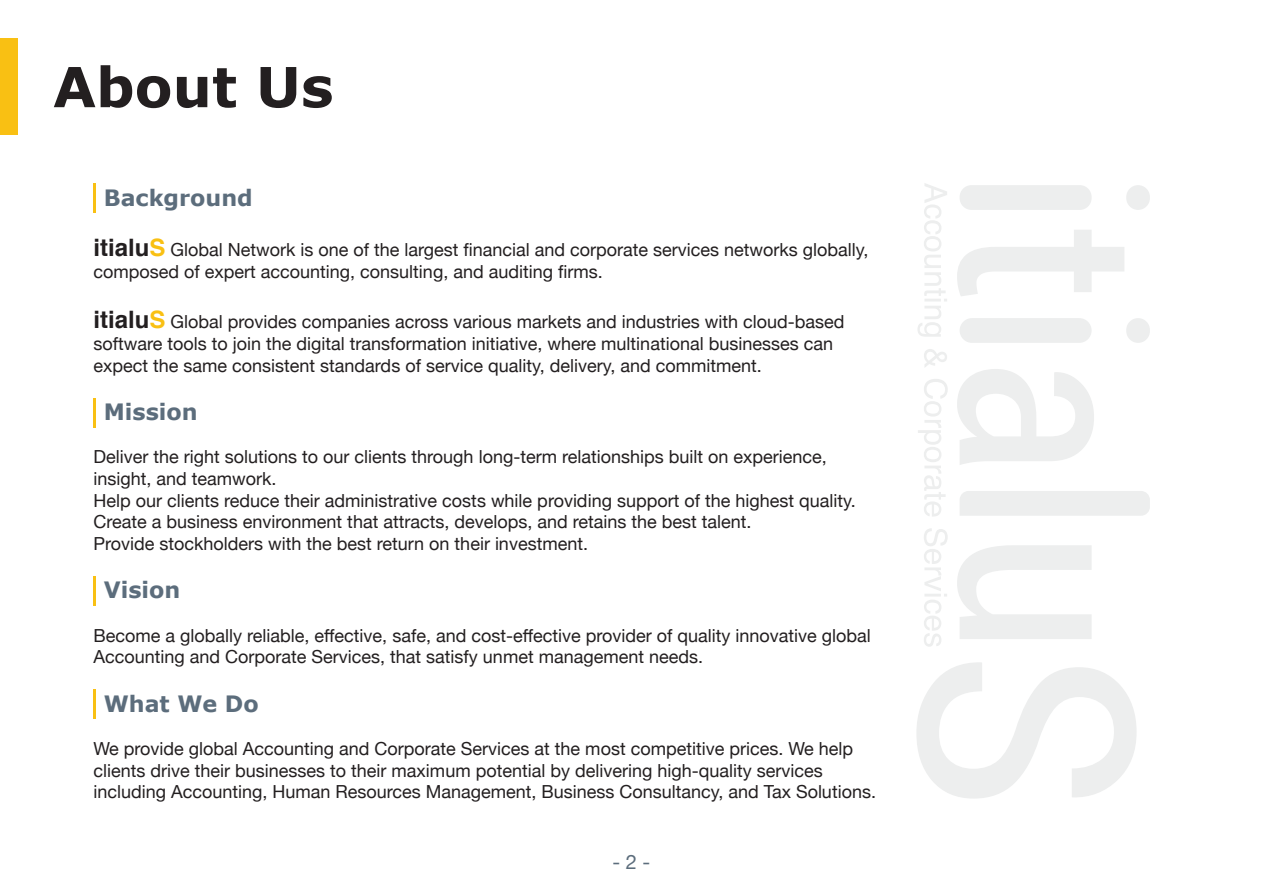
<style>
.page{position:relative;width:1263px;height:893px;background:#fff}
.page>*{position:absolute;margin:0;border:0;box-sizing:border-box;transform-origin:0 0}
.t1{font:700 55.2px "Verdana";color:#231f20}
.t2{font:700 22.5px "Verdana";color:#5c6d7c}
.t3{font:20.1px "Helvetica Neue";color:#5c6d7c}
.t4{font:18px/21.6px "Helvetica Neue";color:#231f20}
.s1{font-family:"Helvetica";font-weight:700;font-size:24px}
.s2{font-family:"Helvetica";font-weight:700;font-size:24px;color:#f9c013}
</style>
<div class="page">
<hr style="left:94px;top:183px;width:2px;height:30px;background:#f9c013">
<hr style="left:94px;top:398px;width:2px;height:29px;background:#f9c013">
<hr style="left:94px;top:576px;width:2px;height:30px;background:#f9c013">
<hr style="left:94px;top:689px;width:2px;height:30px;background:#f9c013">
<svg style="left:960px;top:185px;width:190px;height:25px"></svg>
<svg style="left:957px;top:230px;width:167px;height:66px"></svg>
<svg style="left:960px;top:318px;width:190px;height:25px"></svg>
<svg style="left:957px;top:369px;width:137px;height:96px"></svg>
<div style="left:960px;top:491px;width:190px;height:25px;background:#edeeee"></div>
<svg style="left:957px;top:545px;width:134px;height:94px"></svg>
<svg style="left:916px;top:662px;width:220px;height:137px"></svg>
<svg style="left:918px;top:183px;width:29px;height:154px"></svg>
<svg style="left:924px;top:349px;width:23px;height:18px"></svg>
<svg style="left:918px;top:379px;width:30px;height:138px"></svg>
<svg style="left:924px;top:528px;width:24px;height:119px"></svg>
<div style="left:0;top:38px;width:17px;height:96px;background:#f9c013"></div>
<h1 class="t1" style="left:53px;top:51px;width:282px">About Us</h1>
<p class="t2" style="left:104px;top:183px;width:151px">Background</p>
<p class="t4" style="left:94px;top:240px;width:776px"><span class="s1">itialu</span><span class="s2">S</span> Global Network is one of the largest financial and corporate services networks globally, composed of expert accounting, consulting, and auditing firms.</p>
<p class="t4" style="left:94px;top:312px;width:752px"><span class="s1">itialu</span><span class="s2">S</span> Global provides companies across various markets and industries with cloud-based software tools to join the digital transformation initiative, where multinational businesses can expect the same consistent standards of service quality, delivery, and commitment.</p>
<p class="t2" style="left:104px;top:397px;width:95px">Mission</p>
<p class="t4" style="left:94px;top:447px;width:764px">Deliver the right solutions to our clients through long-term relationships built on experience, insight, and teamwork.<br>Help our clients reduce their administrative costs while providing support of the highest quality.<br>Create a business environment that attracts, develops, and retains the best talent.<br>Provide stockholders with the best return on their investment.</p>
<p class="t2" style="left:104px;top:575px;width:78px">Vision</p>
<p class="t4" style="left:94px;top:625px;width:779px">Become a globally reliable, effective, safe, and cost-effective provider of quality innovative global<br>Accounting and Corporate Services, that satisfy unmet management needs.</p>
<p class="t2" style="left:104px;top:689px;width:156px">What We Do</p>
<p class="t4" style="left:94px;top:739px;width:784px">We provide global Accounting and Corporate Services at the most competitive prices. We help clients drive their businesses to their maximum potential by delivering high-quality services including Accounting, Human Resources Management, Business Consultancy, and Tax Solutions.</p>
<p class="t3" style="left:612px;top:848px;width:39px">- 2 -</p>
</div>
